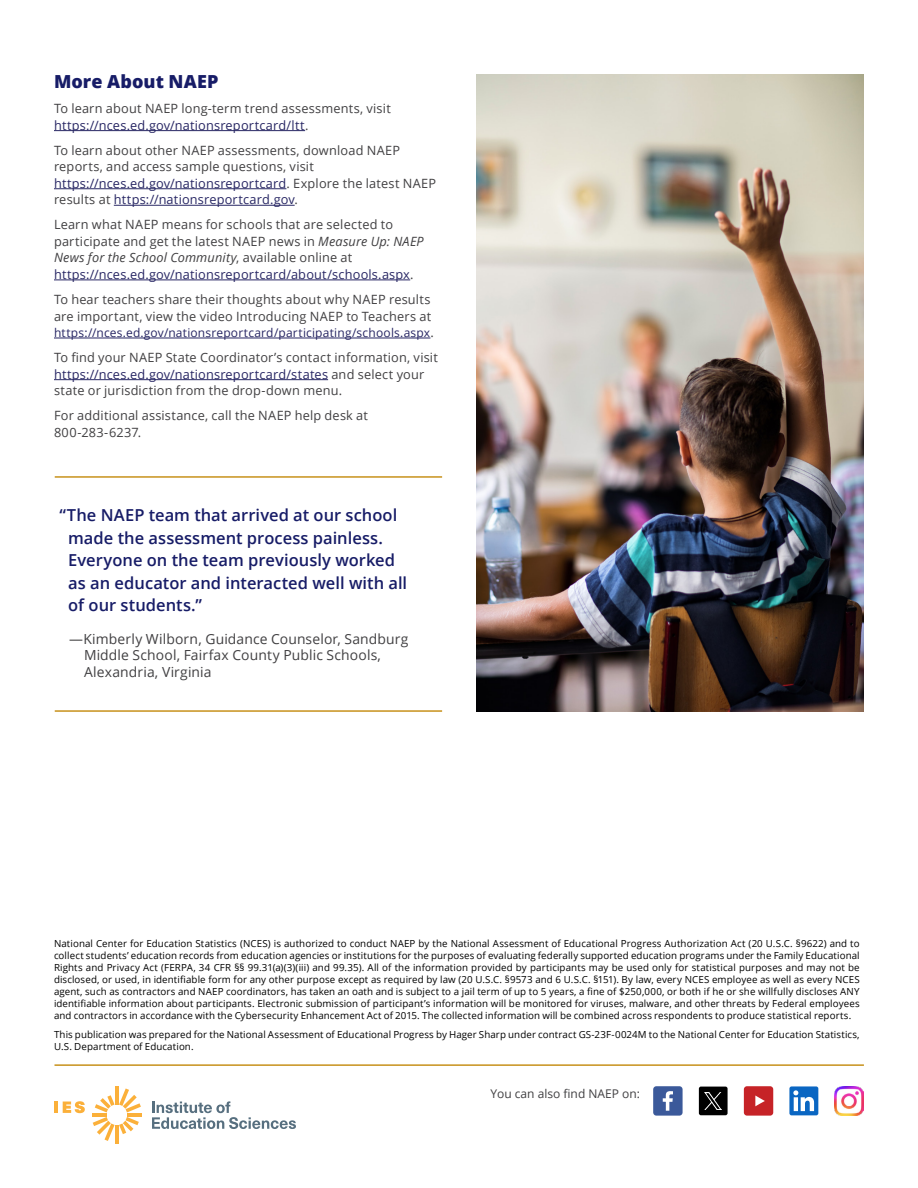
<style>
.page{position:relative;width:918px;height:1188px;background:#fff}
.page>*{position:absolute;margin:0;border:0;box-sizing:border-box;transform-origin:0 0}
.NAEP_subhead{font:800 18px "Open Sans";letter-spacing:.005em;color:#171c67}
.Subhead{font:600 16.5px/22.5px "Open Sans";color:#171c67}
.Subhead-2{font:13.95px/16.6px "Open Sans";letter-spacing:.01em;color:#414042}
.Subhead-3{font:12.75px/16.5px "Open Sans";letter-spacing:.015em;color:#414042}
.Subhead-4{font:12px "Open Sans";letter-spacing:.015em;color:#282764}
.t1{font:12px "Open Sans";color:#414042}
.Footer-Boilerplate{font:9.75px/12px "Open Sans";letter-spacing:.01em;color:#000;text-align:justify}
.s1{color:#282764}
.s2{font-style:italic}
.s3{font-size:12.75px;color:#414042}
</style>
<div class="page">
<hr style="left:55px;top:710px;width:387px;height:2px;background:#c7911b">
<hr style="left:55px;top:476px;width:387px;height:2px;background:#c7911b">
<hr style="left:54px;top:130px;width:251px;height:1px;background:#282764">
<hr style="left:54px;top:188px;width:232px;height:1px;background:#282764">
<hr style="left:114px;top:205px;width:181px;height:1px;background:#282764">
<hr style="left:54px;top:280px;width:356px;height:1px;background:#282764">
<hr style="left:54px;top:338px;width:376px;height:1px;background:#282764">
<hr style="left:54px;top:379px;width:274px;height:1px;background:#282764">
<img style="left:476px;top:74px;width:388px;height:638px">
<hr style="left:54px;top:1064px;width:810px;height:2px;background:#c7911b">
<svg style="left:63px;top:1101px;width:22px;height:12px"></svg>
<hr style="left:115px;top:1086px;width:4px;height:18px;background:#fbb03a">
<hr style="left:92px;top:1113px;width:15px;height:4px;background:#fbb03a">
<hr style="left:115px;top:1125px;width:4px;height:18px;background:#fbb03a">
<hr style="left:127px;top:1113px;width:15px;height:4px;background:#fbb03a">
<svg style="left:93px;top:1088px;width:48px;height:53px"></svg>
<hr style="left:54px;top:1102px;width:4px;height:11px;background:#fbb03a">
<svg style="left:152px;top:1101px;width:144px;height:28px"></svg>
<div style="left:744px;top:1086px;width:29px;height:30px;background:#c62327;border-radius:3px"></div>
<svg style="left:755px;top:1096px;width:10px;height:10px"></svg>
<div style="left:699px;top:1087px;width:29px;height:28px;background:#000;border-radius:2px"></div>
<img style="left:705px;top:1093px;width:16px;height:16px">
<div style="left:653px;top:1086px;width:30px;height:30px;background:#3b599a;border-radius:3px"></div>
<svg style="left:663px;top:1091px;width:10px;height:20px"></svg>
<img style="left:835px;top:1086px;width:29px;height:30px">
<svg style="left:789px;top:1086px;width:29px;height:29px"></svg>
<p class="NAEP_subhead" style="left:54px;top:68px;width:166px">More About NAEP</p>
<p class="Subhead-3" style="left:54px;top:100px;width:338px">To learn about NAEP long-term trend assessments, visit <span class="s1">https://nces.ed.gov/nationsreportcard/ltt</span>.</p>
<p class="Subhead-3" style="left:54px;top:142px;width:384px">To learn about other NAEP assessments, download NAEP reports, and access sample questions, visit <span class="s1">https://nces.ed.gov/nationsreportcard</span>. Explore the latest NAEP results at <span class="s1">https://nationsreportcard.gov</span>.</p>
<p class="Subhead-3" style="left:54px;top:216px;width:371px">Learn what NAEP means for schools that are selected to participate and get the latest NAEP news in <span class="s2">Measure Up: NAEP News for the School Community</span>, available online at <span class="s1">https://nces.ed.gov/nationsreportcard/about/schools.aspx</span>.</p>
<p class="Subhead-3" style="left:54px;top:291px;width:379px">To hear teachers share their thoughts about why NAEP results are important, view the video Introducing NAEP to Teachers at</p>
<p class="Subhead-4" style="left:54px;top:325px;width:381px">https://nces.ed.gov/nationsreportcard/participating/schools.aspx<span class="s3">.</span></p>
<p class="Subhead-3" style="left:54px;top:349px;width:385px">To find your NAEP State Coordinator’s contact information, visit <span class="s1">https://nces.ed.gov/nationsreportcard/states</span> and select your state or jurisdiction from the drop-down menu.</p>
<p class="Subhead-3" style="left:54px;top:407px;width:316px">For additional assistance, call the NAEP help desk at<br>800-283-6237.</p>
<p class="Subhead" style="left:68px;top:504px;width:341px;text-indent:-9px">“The NAEP team that arrived at our school made the assessment process painless.<br>Everyone on the team previously worked as an educator and interacted well with all of our students.”</p>
<p class="Subhead-2" style="left:84px;top:630px;width:326px;text-indent:-15px">—Kimberly Wilborn, Guidance Counselor, Sandburg<br>Middle School, Fairfax County Public Schools,<br>Alexandria, Virginia</p>
<p class="Footer-Boilerplate" style="left:54px;top:937px;width:807px">National Center for Education Statistics (NCES) is authorized to conduct NAEP by the National Assessment of Educational Progress Authorization Act (20 U.S.C. §9622) and to collect students’ education records from education agencies or institutions for the purposes of evaluating federally supported education programs under the Family Educational Rights and Privacy Act (FERPA, 34 CFR §§ 99.31(a)(3)(iii) and 99.35). All of the information provided by participants may be used only for statistical purposes and may not be disclosed, or used, in identifiable form for any other purpose except as required by law (20 U.S.C. §9573 and 6 U.S.C. §151). By law, every NCES employee as well as every NCES agent, such as contractors and NAEP coordinators, has taken an oath and is subject to a jail term of up to 5 years, a fine of $250,000, or both if he or she willfully discloses ANY identifiable information about participants. Electronic submission of participant’s information will be monitored for viruses, malware, and other threats by Federal employees and contractors in accordance with the Cybersecurity Enhancement Act of 2015. The collected information will be combined across respondents to produce statistical reports.</p>
<p class="Footer-Boilerplate" style="left:54px;top:1028px;width:807px">This publication was prepared for the National Assessment of Educational Progress by Hager Sharp under contract GS-23F-0024M to the National Center for Education Statistics,<br>U.S. Department of Education.</p>
<p class="t1" style="left:490px;top:1086px;width:151px">You can also find NAEP on:</p>
</div>
